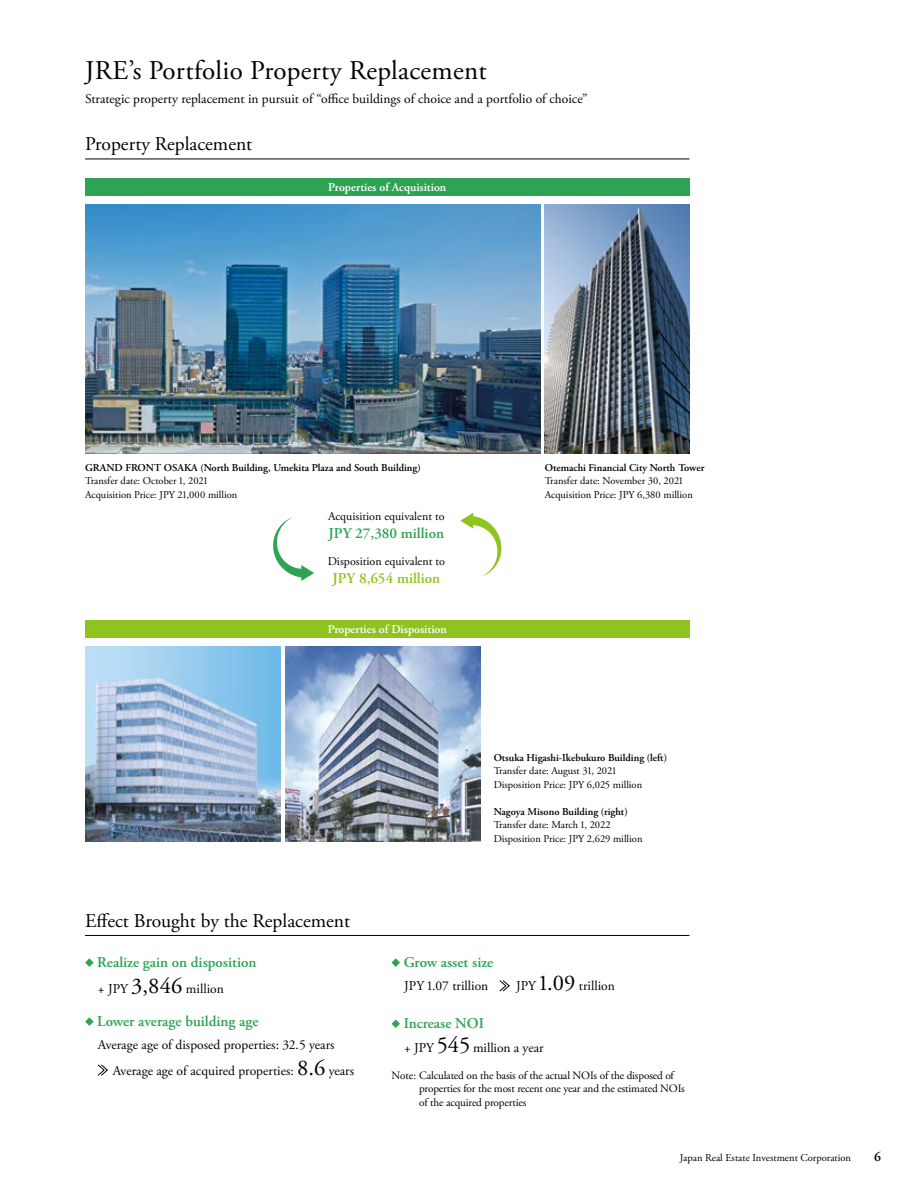
<style>
.page{position:relative;width:915px;height:1191px;background:#fff}
.page>*{position:absolute;margin:0;border:0;box-sizing:border-box;transform-origin:0 0}
.t1{font:27px "Adobe Garamond Pro";letter-spacing:.01em;color:#000}
.t2{font:19.5px "Adobe Garamond Pro";color:#000}
.t3{font:600 15px "Adobe Garamond Pro";color:#2ea353}
.t4{font:600 15px "Adobe Garamond Pro";color:#8fc31f}
.t5{font:13.5px/25.2px "Adobe Garamond Pro";color:#000}
.t6{font:600 13.5px "Adobe Garamond Pro";color:#000}
.t7{font:600 12px "Adobe Garamond Pro";color:#fff}
.t8{font:12px "Adobe Garamond Pro";color:#000}
.t9{font:11.25px/13.5px "Adobe Garamond Pro";letter-spacing:-.015em;color:#000}
.t10{font:10.5px/13.5px "Adobe Garamond Pro";color:#000}
.t11{font:600 10.5px "Adobe Garamond Pro";color:#000}
.s1{font-size:22.5px}
</style>
<div class="page">
<hr style="left:85px;top:159px;width:604px;height:1px;background:#000">
<hr style="left:85px;top:935px;width:604px;height:1px;background:#000">
<svg style="left:391px;top:958px;width:9px;height:8px"></svg>
<svg style="left:499px;top:980px;width:10px;height:11px"></svg>
<svg style="left:391px;top:1019px;width:9px;height:9px"></svg>
<svg style="left:85px;top:958px;width:9px;height:8px"></svg>
<svg style="left:85px;top:1017px;width:9px;height:8px"></svg>
<svg style="left:97px;top:1064px;width:11px;height:12px"></svg>
<div style="left:85px;top:620px;width:604px;height:17px;background:#8fc31f"></div>
<img style="left:85px;top:646px;width:196px;height:195px">
<img style="left:285px;top:646px;width:195px;height:195px">
<svg style="left:273px;top:517px;width:41px;height:64px"></svg>
<svg style="left:460px;top:513px;width:41px;height:63px"></svg>
<div style="left:85px;top:178px;width:604px;height:17px;background:#2ea353"></div>
<img style="left:544px;top:204px;width:145px;height:250px">
<img style="left:85px;top:204px;width:455px;height:250px">
<h1 class="t1" style="left:85px;top:54px;width:403px">JRE’s Portfolio Property Replacement</h1>
<p class="t5" style="left:85px;top:87px;width:504px">Strategic property replacement in pursuit of “office buildings of choice and a portfolio of choice”</p>
<h2 class="t2" style="left:85px;top:132px;width:169px">Property Replacement</h2>
<p class="t7" style="left:328px;top:180px;width:120px">Properties of Acquisition</p>
<p class="t11" style="left:85px;top:461px;width:337px">GRAND FRONT OSAKA (North Building, Umekita Plaza and South Building)</p>
<p class="t10" style="left:85px;top:475px;width:154px">Transfer date: October 1, 2021<br>Acquisition Price: JPY 21,000 million</p>
<p class="t8" style="left:328px;top:509px;width:118px">Acquisition equivalent to</p>
<h3 class="t3" style="left:328px;top:525px;width:117px">JPY 27,380 million</h3>
<p class="t8" style="left:327px;top:554px;width:119px">Disposition equivalent to</p>
<h3 class="t4" style="left:332px;top:570px;width:109px">JPY 8,654 million</h3>
<p class="t7" style="left:327px;top:622px;width:121px">Properties of Disposition</p>
<p class="t11" style="left:544px;top:461px;width:161px">Otemachi Financial City North Tower</p>
<p class="t10" style="left:544px;top:475px;width:150px">Transfer date: November 30, 2021<br>Acquisition Price: JPY 6,380 million</p>
<h2 class="t2" style="left:85px;top:909px;width:266px">Effect Brought by the Replacement</h2>
<p class="t11" style="left:493px;top:751px;width:175px">Otsuka Higashi-Ikebukuro Building (left)</p>
<p class="t10" style="left:493px;top:764px;width:150px">Transfer date: August 31, 2021<br>Disposition Price: JPY 6,025 million</p>
<p class="t11" style="left:493px;top:805px;width:135px">Nagoya Misono Building (right)</p>
<p class="t10" style="left:493px;top:818px;width:150px">Transfer date: March 1, 2022<br>Disposition Price: JPY 2,629 million</p>
<h3 class="t3" style="left:97px;top:954px;width:160px">Realize gain on disposition</h3>
<p class="t5" style="left:98px;top:976px;width:127px">+ JPY <span class="s1">3,846</span> million</p>
<h3 class="t3" style="left:97px;top:1013px;width:163px">Lower average building age</h3>
<p class="t5" style="left:113px;top:1033px;width:243px;text-indent:-15px">Average age of disposed properties: 32.5 years<br>Average age of acquired properties: <span class="s1">8.6</span> years</p>
<h3 class="t3" style="left:403px;top:954px;width:91px">Grow asset size</h3>
<p class="t5" style="left:404px;top:974px;width:85px">JPY 1.07 trillion</p>
<p class="t5" style="left:516px;top:974px;width:100px">JPY <span class="s1">1.09</span> trillion</p>
<h3 class="t3" style="left:403px;top:1015px;width:82px">Increase NOI</h3>
<p class="t5" style="left:404px;top:1035px;width:141px">+ JPY <span class="s1">545</span> million a year</p>
<p class="t9" style="left:419px;top:1068px;width:267px;text-indent:-27px">Note: Calculated on the basis of the actual NOIs of the disposed of properties for the most recent one year and the estimated NOIs of the acquired properties</p>
<p class="t10" style="left:679px;top:1151px;width:173px">Japan Real Estate Investment Corporation</p>
<p class="t6" style="left:873px;top:1149px;width:8px">6</p>
</div>
